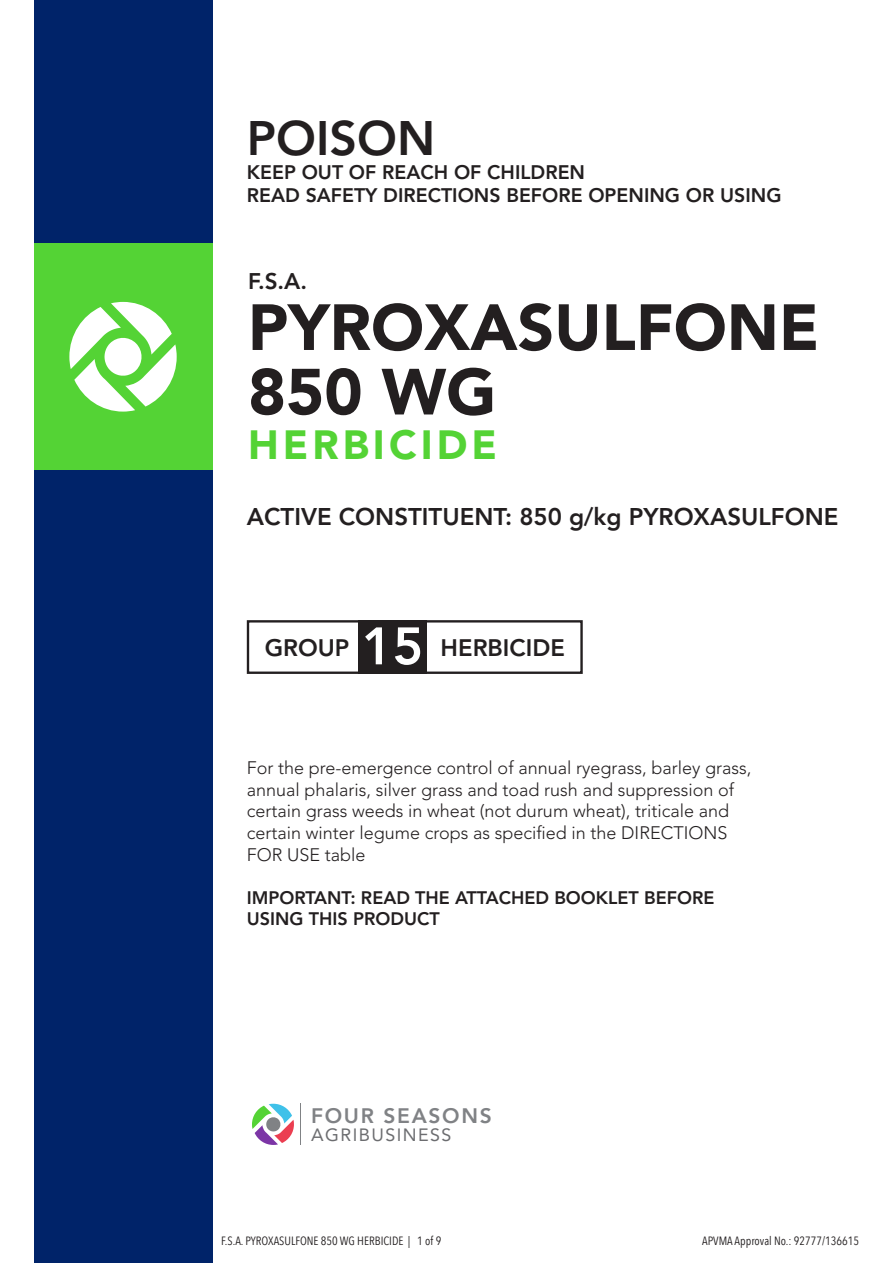
<style>
.page{position:relative;width:893px;height:1263px;background:#fff}
.page>*{position:absolute;margin:0;border:0;box-sizing:border-box;transform-origin:0 0}
.t1{font:900 64.5px/64.5px "Avenir LT Std";color:#231f20}
.t2{font:800 52.2px "Avenir LT Std";color:#fff}
.t3{font:800 48px "Avenir LT Std";color:#231f20}
.t4{font:900 40.5px "Avenir LT Std";letter-spacing:.1em;color:#54d335}
.t5{font:800 24px "Avenir LT Std";color:#231f20}
.t6{font:800 23.7px "Avenir LT Std";color:#231f20}
.t7{font:800 22.5px "Avenir LT Std";color:#231f20}
.t8{font:800 21px "Avenir";letter-spacing:.08em;color:#808285}
.t9{font:800 19.5px/23.4px "Avenir LT Std";color:#231f20}
.t10{font:300 18px/21.6px "Avenir LT Std";color:#231f20}
.t11{font:800 18px/21.6px "Avenir LT Std";color:#231f20}
.t12{font:17.85px "Avenir";letter-spacing:.08em;color:#6c6d70}
.t13{font:12px "Avenir Next Condensed";color:#231f20}
</style>
<div class="page">
<svg style="left:252px;top:1104px;width:42px;height:41px"></svg>
<hr style="left:300px;top:1104px;width:1px;height:41px;background:#808285">
<div style="left:34px;top:0;width:178px;height:1263px;background:#002369"></div>
<div style="left:34px;top:244px;width:178px;height:226px;background:#54d335"></div>
<svg style="left:69px;top:302px;width:108px;height:110px"></svg>
<div style="left:247px;top:620px;width:336px;height:54px;border:2px solid #231f20"></div>
<div style="left:359px;top:620px;width:68px;height:54px;background:#231f20"></div>
<h3 class="t3" style="left:247px;top:110px;width:190px">POISON</h3>
<p class="t9" style="left:247px;top:160px;width:536px">KEEP OUT OF REACH OF CHILDREN<br>READ SAFETY DIRECTIONS BEFORE OPENING OR USING</p>
<p class="t7" style="left:248px;top:268px;width:61px">F.S.A.</p>
<h1 class="t1" style="left:248px;top:295px;width:573px">PYROXASULFONE<br>850 WG</h1>
<h3 class="t4" style="left:248px;top:420px;width:251px">HERBICIDE</h3>
<h3 class="t5" style="left:247px;top:502px;width:593px">ACTIVE CONSTITUENT: 850 g/kg PYROXASULFONE</h3>
<h2 class="t2" style="left:362px;top:615px;width:63px">15</h2>
<h3 class="t6" style="left:265px;top:634px;width:86px">GROUP</h3>
<h3 class="t6" style="left:441px;top:634px;width:126px">HERBICIDE</h3>
<p class="t10" style="left:247px;top:757px;width:506px">For the pre-emergence control of annual ryegrass, barley grass, annual phalaris, silver grass and toad rush and suppression of certain grass weeds in wheat (not durum wheat), triticale and certain winter legume crops as specified in the DIRECTIONS FOR USE table</p>
<p class="t11" style="left:247px;top:887px;width:469px">IMPORTANT: READ THE ATTACHED BOOKLET BEFORE<br>USING THIS PRODUCT</p>
<p class="t8" style="left:311px;top:1099px;width:182px">FOUR SEASONS</p>
<p class="t12" style="left:311px;top:1121px;width:142px">AGRIBUSINESS</p>
<p class="t13" style="left:221px;top:1231px;width:222px">F.S.A. PYROXASULFONE 850 WG HERBICIDE | 1 of 9</p>
<p class="t13" style="left:702px;top:1231px;width:158px">APVMA Approval No.: 92777/136615</p>
</div>
